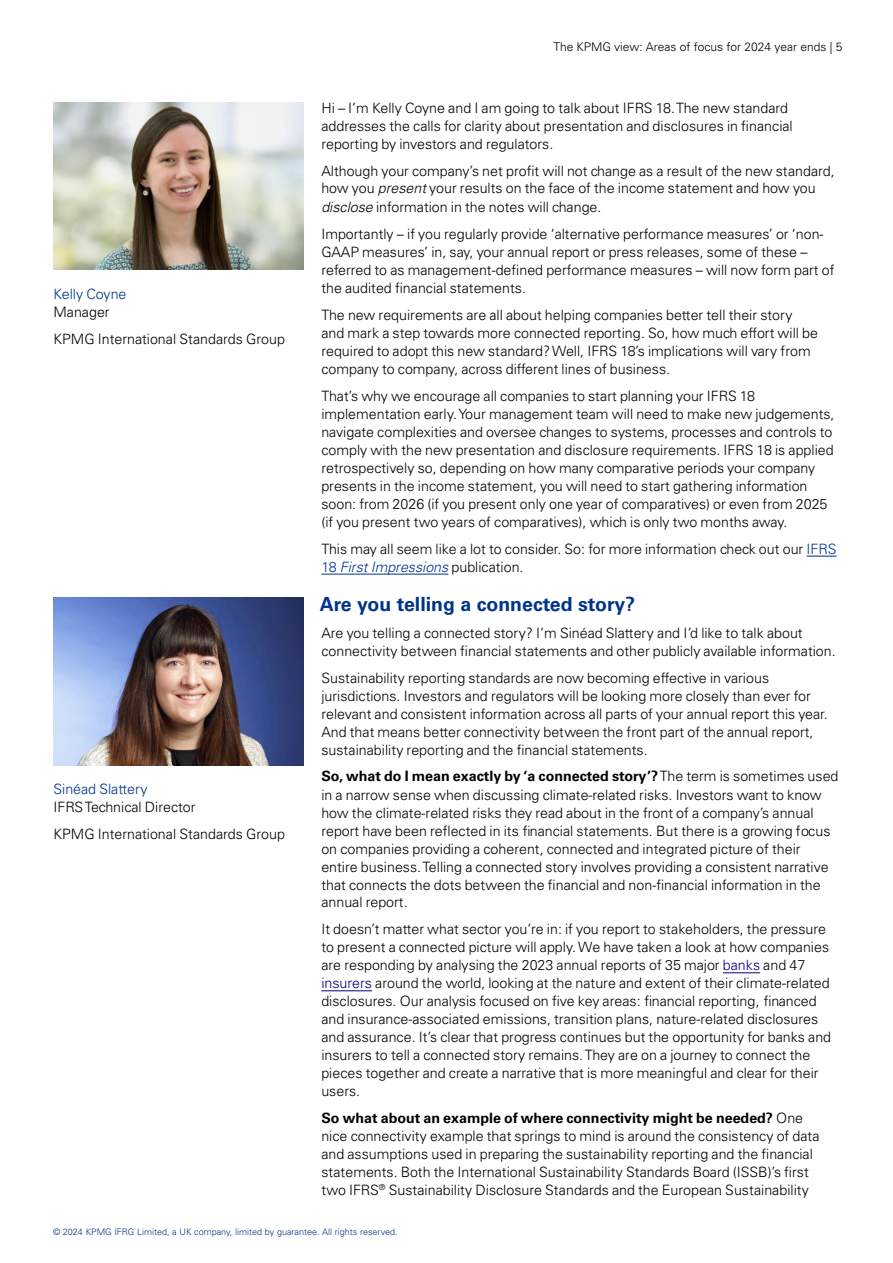
<style>
.page{position:relative;width:893px;height:1263px;background:#fff}
.page>*{position:absolute;margin:0;border:0;box-sizing:border-box;transform-origin:0 0}
.t1{font:700 19.5px "Univers LT Std";color:#00338d}
.t2{font:300 14.25px/18px "Univers LT Std";color:#000}
.t3{font:300 14.25px "Univers LT Std";color:#00338d}
.t4{font:300 12px "Univers LT Std";color:#000}
.t5{font:300 9px "Univers LT Std";color:#00338d}
.s1{font-style:italic}
.s2{color:#00338d}
.s3{font-style:italic;color:#00338d}
.s4{font-weight:700}
.s5{color:#000080}
</style>
<div class="page">
<img style="left:53px;top:102px;width:251px;height:167px">
<img style="left:53px;top:598px;width:251px;height:167px">
<svg style="left:807px;top:556px;width:29px;height:1px"></svg>
<hr style="left:321px;top:574px;width:127px;height:1px;background:#00338d">
<hr style="left:723px;top:972px;width:37px;height:1px;background:#000080">
<hr style="left:321px;top:990px;width:51px;height:1px;background:#000080">
<p class="t3" style="left:53px;top:285px;width:75px">Kelly Coyne</p>
<p class="t2" style="left:53px;top:298px;width:233px;line-height:27px">Manager<br>KPMG International Standards Group</p>
<p class="t3" style="left:53px;top:780px;width:96px">Sinéad Slattery</p>
<p class="t2" style="left:53px;top:793px;width:233px;line-height:27px">IFRS Technical Director<br>KPMG International Standards Group</p>
<p class="t4" style="left:553px;top:40px;width:291px">The KPMG view: Areas of focus for 2024 year ends | 5</p>
<p class="t2" style="left:321px;top:98px;width:473px">Hi – I’m Kelly Coyne and I am going to talk about IFRS 18.The new standard addresses the calls for clarity about presentation and disclosures in financial reporting by investors and regulators.</p>
<p class="t2" style="left:321px;top:161px;width:515px">Although your company’s net profit will not change as a result of the new standard, how you <span class="s1">present</span> your results on the face of the income statement and how you <span class="s1">disclose</span> information in the notes will change.</p>
<p class="t2" style="left:321px;top:225px;width:515px">Importantly – if you regularly provide ‘alternative performance measures’ or ‘non-GAAP measures’ in, say, your annual report or press releases, some of these – referred to as management-defined performance measures – will now form part of the audited financial statements.</p>
<p class="t2" style="left:321px;top:306px;width:498px">The new requirements are all about helping companies better tell their story and mark a step towards more connected reporting. So, how much effort will be required to adopt this new standard? Well, IFRS 18’s implications will vary from company to company, across different lines of business.</p>
<p class="t2" style="left:321px;top:387px;width:515px">That’s why we encourage all companies to start planning your IFRS 18 implementation early. Your management team will need to make new judgements, navigate complexities and oversee changes to systems, processes and controls to comply with the new presentation and disclosure requirements. IFRS 18 is applied retrospectively so, depending on how many comparative periods your company presents in the income statement, you will need to start gathering information soon: from 2026 (if you present only one year of comparatives) or even from 2025 (if you present two years of comparatives), which is only two months away.</p>
<p class="t2" style="left:321px;top:540px;width:516px">This may all seem like a lot to consider. So: for more information check out our <span class="s2">IFRS<br>18</span> <span class="s3">First Impressions</span> publication.</p>
<h1 class="t1" style="left:320px;top:593px;width:317px">Are you telling a connected story?</h1>
<p class="t2" style="left:321px;top:624px;width:516px">Are you telling a connected story? I’m Sinéad Slattery and I’d like to talk about connectivity between financial statements and other publicly available information.</p>
<p class="t2" style="left:321px;top:669px;width:508px">Sustainability reporting standards are now becoming effective in various jurisdictions. Investors and regulators will be looking more closely than ever for relevant and consistent information across all parts of your annual report this year.<br>And that means better connectivity between the front part of the annual report, sustainability reporting and the financial statements.</p>
<p class="t2" style="left:321px;top:767px;width:519px"><span class="s4">So, what do I mean exactly by ‘a connected story’?</span>The term is sometimes used in a narrow sense when discussing climate-related risks. Investors want to know how the climate-related risks they read about in the front of a company’s annual report have been reflected in its financial statements. But there is a growing focus on companies providing a coherent, connected and integrated picture of their entire business. Telling a connected story involves providing a consistent narrative that connects the dots between the financial and non-financial information in the annual report.</p>
<p class="t2" style="left:321px;top:920px;width:511px">It doesn’t matter what sector you’re in: if you report to stakeholders, the pressure to present a connected picture will apply. We have taken a look at how companies are responding by analysing the 2023 annual reports of 35 major <span class="s5">banks</span> and 47 <span class="s5">insurers</span> around the world, looking at the nature and extent of their climate-related disclosures. Our analysis focused on five key areas: financial reporting, financed and insurance-associated emissions, transition plans, nature-related disclosures and assurance. It’s clear that progress continues but the opportunity for banks and insurers to tell a connected story remains. They are on a journey to connect the pieces together and create a narrative that is more meaningful and clear for their users.</p>
<p class="t2" style="left:321px;top:1109px;width:500px"><span class="s4">So what about an example of where connectivity might be needed?</span> One nice connectivity example that springs to mind is around the consistency of data and assumptions used in preparing the sustainability reporting and the financial statements. Both the International Sustainability Standards Board (ISSB)’s first two IFRS<sup>®</sup> Sustainability Disclosure Standards and the European Sustainability</p>
<p class="t5" style="left:53px;top:1227px;width:346px">© 2024 KPMG IFRG Limited, a UK company, limited by guarantee. All rights reserved.</p>
</div>
